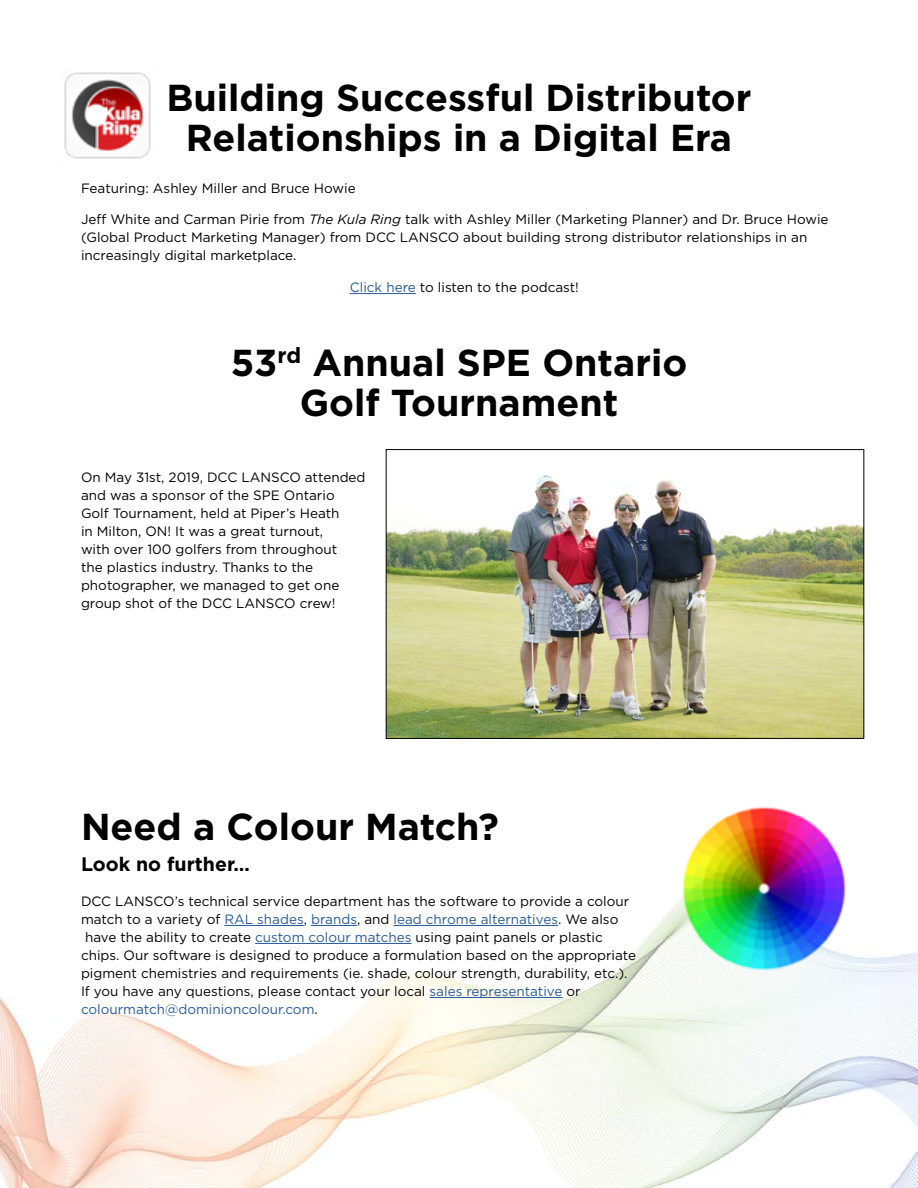
<style>
.page{position:relative;width:918px;height:1188px;background:#fff}
.page>*{position:absolute;margin:0;border:0;box-sizing:border-box;transform-origin:0 0}
.t1{font:700 37.5px/40.5px "Gotham";color:#000;text-align:center}
.t2{font:700 19.5px "Gotham";color:#000}
.t3{font:13.5px/18px "Gotham";color:#000}
.t4{font:13.5px "Gotham";color:#275b9b}
.s1{font-style:italic}
.s2{color:#275b9b}
.s3{color:#000}
</style>
<div class="page">
<img style="left:0;top:75px;width:918px;height:1113px">
<hr style="left:350px;top:293px;width:66px;height:1px;background:#275b9b">
<img style="left:63px;top:72px;width:90px;height:89px">
<img style="left:388px;top:451px;width:474px;height:286px">
<div style="left:386px;top:449px;width:478px;height:290px;border:1px solid #000"></div>
<img style="left:677px;top:798px;width:181px;height:180px">
<hr style="left:224px;top:925px;width:80px;height:1px;background:#275b9b">
<hr style="left:311px;top:925px;width:46px;height:1px;background:#275b9b">
<hr style="left:394px;top:925px;width:164px;height:1px;background:#275b9b">
<hr style="left:255px;top:943px;width:157px;height:1px;background:#275b9b">
<hr style="left:430px;top:997px;width:132px;height:1px;background:#275b9b">
<h1 class="t1" style="left:166px;top:77px;width:587px">Building Successful Distributor<br>Relationships in a Digital Era</h1>
<p class="t3" style="left:81px;top:179px;width:276px">Featuring: Ashley Miller and Bruce Howie</p>
<p class="t3" style="left:81px;top:210px;width:749px">Jeff White and Carman Pirie from <span class="s1">The Kula Ring</span> talk with Ashley Miller (Marketing Planner) and Dr. Bruce Howie (Global Product Marketing Manager) from DCC LANSCO about building strong distributor relationships in an increasingly digital marketplace.</p>
<p class="t3" style="left:350px;top:278px;width:231px"><span class="s2">Click here</span> to listen to the podcast!</p>
<h1 class="t1" style="left:231px;top:342px;width:458px">53<sup>rd</sup> Annual SPE Ontario<br>Golf Tournament</h1>
<p class="t3" style="left:81px;top:468px;width:286px">On May 31st, 2019, DCC LANSCO attended and was a sponsor of the SPE Ontario Golf Tournament, held at Piper’s Heath<br>in Milton, ON! It was a great turnout,<br>with over 100 golfers from throughout<br>the plastics industry. Thanks to the photographer, we managed to get one group shot of the DCC LANSCO crew!</p>
<h1 class="t1" style="left:81px;top:806px;width:419px">Need a Colour Match?</h1>
<h2 class="t2" style="left:81px;top:852px;width:170px">Look no further…</h2>
<p class="t3" style="left:81px;top:892px;width:550px">DCC LANSCO’s technical service department has the software to provide a colour</p>
<p class="t4" style="left:81px;top:910px;width:539px"><span class="s3">match to a variety of</span> RAL shades<span class="s3">,</span> brands<span class="s3">, and</span> lead chrome alternatives<span class="s3">. We also</span></p>
<p class="t3" style="left:85px;top:928px;width:519px">have the ability to create <span class="s2">custom colour matches</span> using paint panels or plastic</p>
<p class="t3" style="left:81px;top:946px;width:557px">chips. Our software is designed to produce a formulation based on the appropriate</p>
<p class="t3" style="left:81px;top:964px;width:548px">pigment chemistries and requirements (ie. shade, colour strength, durability, etc.).</p>
<p class="t3" style="left:81px;top:982px;width:501px">If you have any questions, please contact your local <span class="s2">sales representative</span> or</p>
<p class="t4" style="left:81px;top:1000px;width:238px">colourmatch@dominioncolour.com<span class="s3">.</span></p>
</div>
